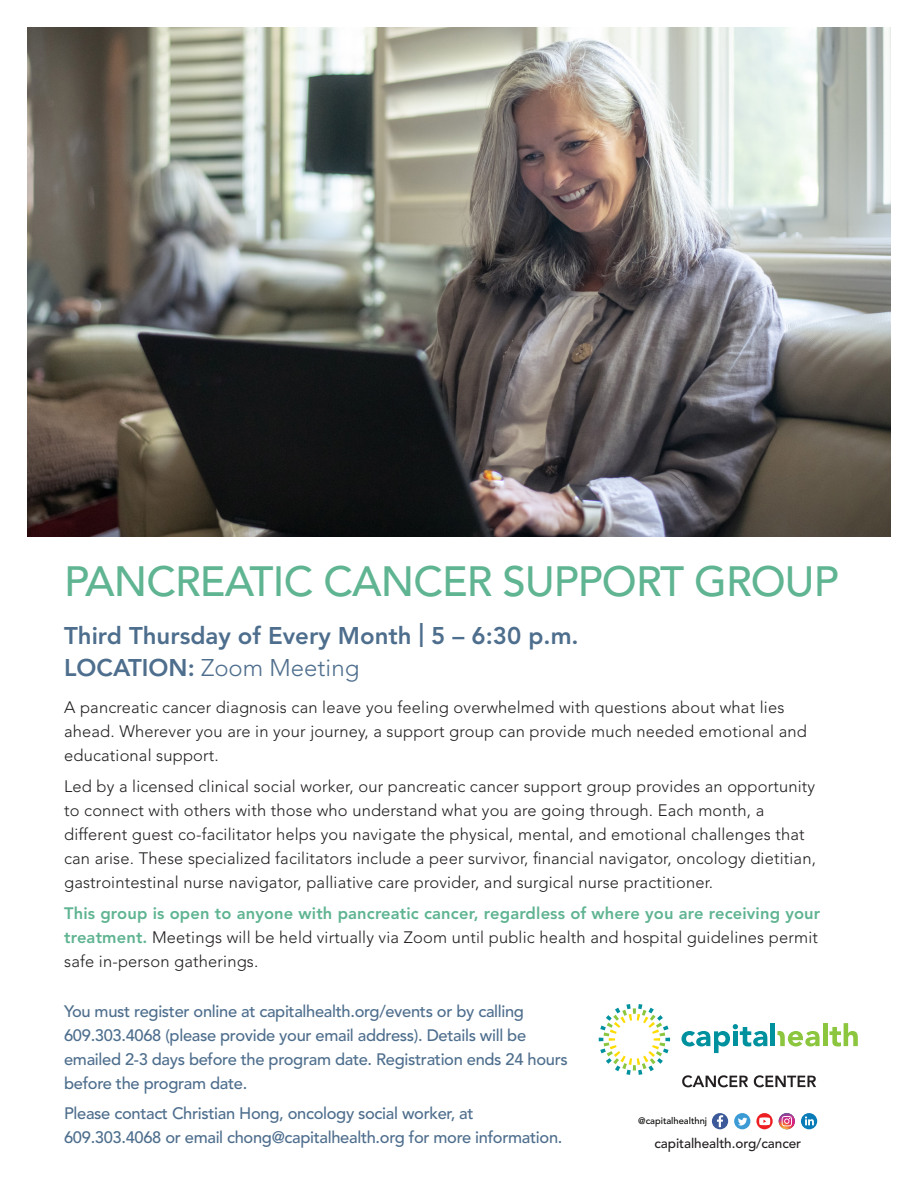
<style>
.page{position:relative;width:918px;height:1188px;background:#fff}
.page>*{position:absolute;margin:0;border:0;box-sizing:border-box;transform-origin:0 0}
.t1{font:500 42px "Avenir LT Std";letter-spacing:-.02em;color:#5fb492}
.t2{font:800 24px "Avenir LT Std";color:#4e6e8d}
.t3{font:300 24px "Avenir LT Std";color:#4e6e8d}
.t4{font:300 16.5px/24px "Avenir LT Std";letter-spacing:.01em;color:#231f20}
.t5{font:500 16.5px/24px "Avenir LT Std";letter-spacing:-.02em;color:#4e6e8d}
.Text{font:500 13.5px "Avenir LT Std";letter-spacing:-.005em;color:#231f20}
.t6{font:500 9.3px "Avenir LT Std";color:#040503}
.s1{font-weight:800}
.s2{font-weight:800;color:#5fb492}
</style>
<div class="page">
<img style="left:27px;top:27px;width:864px;height:510px">
<svg style="left:756px;top:1113px;width:17px;height:16px"></svg>
<svg style="left:759px;top:1117px;width:11px;height:8px"></svg>
<div style="left:734px;top:1113px;width:16px;height:16px;background:#3c9bd5;border-radius:50%"></div>
<svg style="left:738px;top:1118px;width:9px;height:7px"></svg>
<img style="left:779px;top:1113px;width:16px;height:16px;border-radius:8px">
<svg style="left:782px;top:1116px;width:10px;height:10px"></svg>
<div style="left:712px;top:1113px;width:16px;height:16px;background:#3c5a99;border-radius:50%"></div>
<svg style="left:717px;top:1115px;width:6px;height:12px"></svg>
<svg style="left:801px;top:1113px;width:16px;height:16px"></svg>
<svg style="left:805px;top:1116px;width:9px;height:9px"></svg>
<svg style="left:599px;top:1004px;width:71px;height:71px"></svg>
<svg style="left:682px;top:1024px;width:85px;height:29px"></svg>
<hr style="left:771px;top:1023px;width:4px;height:23px;background:#00919f">
<svg style="left:829px;top:1023px;width:29px;height:23px"></svg>
<hr style="left:823px;top:1023px;width:4px;height:23px;background:#8bc63e">
<svg style="left:777px;top:1031px;width:43px;height:15px"></svg>
<svg style="left:682px;top:1075px;width:66px;height:12px"></svg>
<svg style="left:754px;top:1075px;width:62px;height:12px"></svg>
<p class="t1" style="left:64px;top:558px;width:776px">PANCREATIC CANCER SUPPORT GROUP</p>
<p class="t2" style="left:64px;top:621px;width:516px">Third Thursday of Every Month | 5 – 6:30 p.m.</p>
<p class="t3" style="left:64px;top:653px;width:297px"><span class="s1">LOCATION:</span> Zoom Meeting</p>
<p class="t4" style="left:64px;top:696px;width:744px">A pancreatic cancer diagnosis can leave you feeling overwhelmed with questions about what lies ahead. Wherever you are in your journey, a support group can provide much needed emotional and educational support.</p>
<p class="t4" style="left:64px;top:775px;width:753px">Led by a licensed clinical social worker, our pancreatic cancer support group provides an opportunity to connect with others with those who understand what you are going through. Each month, a different guest co-facilitator helps you navigate the physical, mental, and emotional challenges that can arise. These specialized facilitators include a peer survivor, financial navigator, oncology dietitian, gastrointestinal nurse navigator, palliative care provider, and surgical nurse practitioner.</p>
<p class="t4" style="left:64px;top:901px;width:758px"><span class="s2">This group is open to anyone with pancreatic cancer, regardless of where you are receiving your treatment.</span> Meetings will be held virtually via Zoom until public health and hospital guidelines permit safe in-person gatherings.</p>
<p class="t5" style="left:64px;top:999px;width:505px">You must register online at capitalhealth.org/events or by calling 609.303.4068 (please provide your email address). Details will be emailed 2-3 days before the program date. Registration ends 24 hours before the program date.</p>
<p class="t5" style="left:64px;top:1102px;width:500px">Please contact Christian Hong, oncology social worker, at<br>609.303.4068 or email chong@capitalhealth.org for more information.</p>
<p class="t6" style="left:638px;top:1115px;width:70px">@capitalhealthnj</p>
<p class="Text" style="left:654px;top:1136px;width:148px">capitalhealth.org/cancer</p>
</div>
